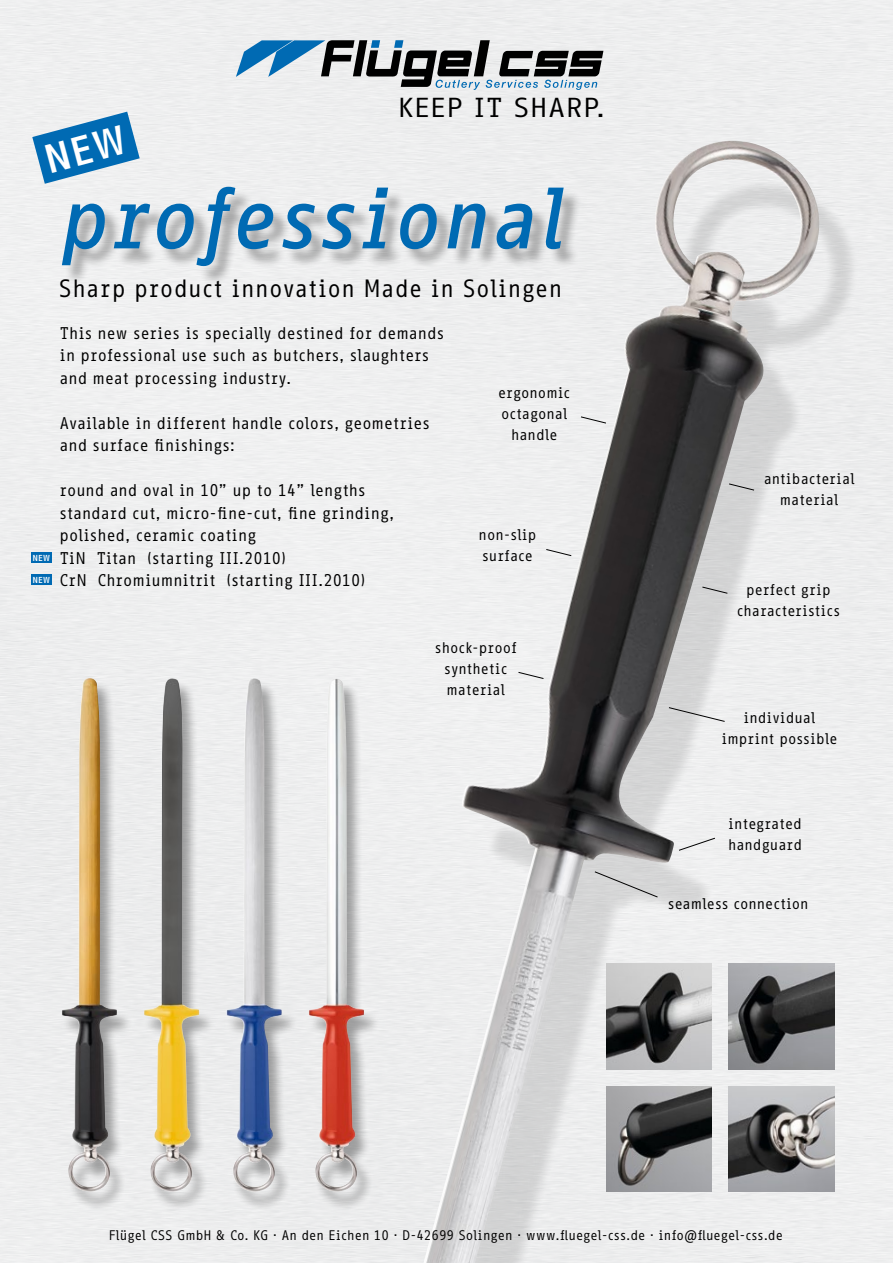
<style>
.page{position:relative;width:893px;height:1263px;background:#eeeeef}
.page>*{position:absolute;margin:0;border:0;box-sizing:border-box;transform-origin:0 0}
.t1{font:italic 500 84.3px "Info Office";letter-spacing:-.01em;color:#006ab3}
.t2{font:26.7px "Info Office";color:#000;scale:1.12 1}
.t3{font:24.3px "Info Office";letter-spacing:.01em;color:#000}
.t4{font:16.5px/22.5px "Info Office";color:#000}
.t5{font:15px/21px "Info Office";color:#000;text-align:center}
.t6{font:13.5px "Info Office";color:#000}
.t7{font:700 8.4px "Info Office";letter-spacing:-.01em;color:#fff}
</style>
<div class="page">
<svg style="left:236px;top:40px;width:367px;height:50px;background:#919da5"></svg>
<div style="left:236px;top:177px;width:622px;height:1086px;background:#eeefef"></div>
<img style="left:423px;top:141px;width:408px;height:1122px">
<div style="left:61px;top:680px;width:71px;height:529px;background:#000;opacity:.33"></div>
<img style="left:62px;top:678px;width:55px;height:514px">
<div style="left:225px;top:680px;width:72px;height:529px;background:#000;opacity:.33"></div>
<img style="left:226px;top:678px;width:56px;height:514px">
<div style="left:308px;top:680px;width:71px;height:529px;background:#000;opacity:.33"></div>
<img style="left:309px;top:679px;width:55px;height:513px">
<div style="left:143px;top:680px;width:71px;height:529px;background:#000;opacity:.33"></div>
<img style="left:144px;top:678px;width:55px;height:514px">
<div style="left:63px;top:188px;width:518px;height:96px;background:#000;opacity:.33"></div>
<img style="left:606px;top:964px;width:105px;height:105px">
<img style="left:606px;top:1086px;width:105px;height:105px">
<img style="left:729px;top:1086px;width:105px;height:105px">
<img style="left:729px;top:964px;width:105px;height:105px">
<div style="left:31px;top:575px;width:21px;height:10px;background:#006ab3"></div>
<div style="left:31px;top:553px;width:21px;height:10px;background:#006ab3"></div>
<svg style="left:580px;top:416px;width:27px;height:8px"></svg>
<svg style="left:728px;top:483px;width:27px;height:8px"></svg>
<svg style="left:701px;top:586px;width:27px;height:8px"></svg>
<svg style="left:678px;top:837px;width:38px;height:14px"></svg>
<svg style="left:594px;top:871px;width:64px;height:27px;background:#cdcdcd"></svg>
<svg style="left:668px;top:707px;width:57px;height:15px"></svg>
<svg style="left:545px;top:549px;width:27px;height:8px"></svg>
<svg style="left:518px;top:671px;width:26px;height:8px"></svg>
<svg style="left:32px;top:112px;width:108px;height:72px"></svg>
<h2 class="t2" style="left:398px;top:92px;width:187px">KEEP IT SHARP.</h2>
<p class="t7" style="left:32px;top:553px;width:20px">NEW</p>
<p class="t7" style="left:32px;top:575px;width:20px">NEW</p>
<h1 class="t1" style="left:56px;top:169px;width:508px">professional</h1>
<h3 class="t3" style="left:58px;top:274px;width:505px">Sharp product innovation Made in Solingen</h3>
<p class="t4" style="left:60px;top:321px;width:386px">This new series is specially destined for demands in professional use such as butchers, slaughters and meat processing industry.</p>
<p class="t4" style="left:60px;top:411px;width:372px">Available in different handle colors, geometries and surface finishings:</p>
<p class="t4" style="left:60px;top:479px;width:336px">round and oval in 10” up to 14” lengths standard cut, micro-fine-cut, fine grinding, polished, ceramic coating<br>TiN Titan (starting III.2010)<br>CrN Chromiumnitrit (starting III.2010)</p>
<p class="t5" style="left:498px;top:382px;width:74px">ergonomic octagonal handle</p>
<p class="t5" style="left:479px;top:524px;width:59px;text-align:left">non-slip surface</p>
<p class="t5" style="left:435px;top:637px;width:84px">shock-proof synthetic material</p>
<p class="t5" style="left:764px;top:468px;width:93px">antibacterial material</p>
<p class="t5" style="left:737px;top:579px;width:105px">perfect grip characteristics</p>
<p class="t5" style="left:721px;top:707px;width:118px">individual imprint possible</p>
<p class="t5" style="left:728px;top:813px;width:75px;text-align:left">integrated handguard</p>
<p class="t5" style="left:668px;top:893px;width:142px">seamless connection</p>
<p class="t6" style="left:109px;top:1228px;width:676px">Flügel CSS GmbH &amp; Co. KG · An den Eichen 10 · D-42699 Solingen · www.fluegel-css.de · info@fluegel-css.de</p>
</div>
